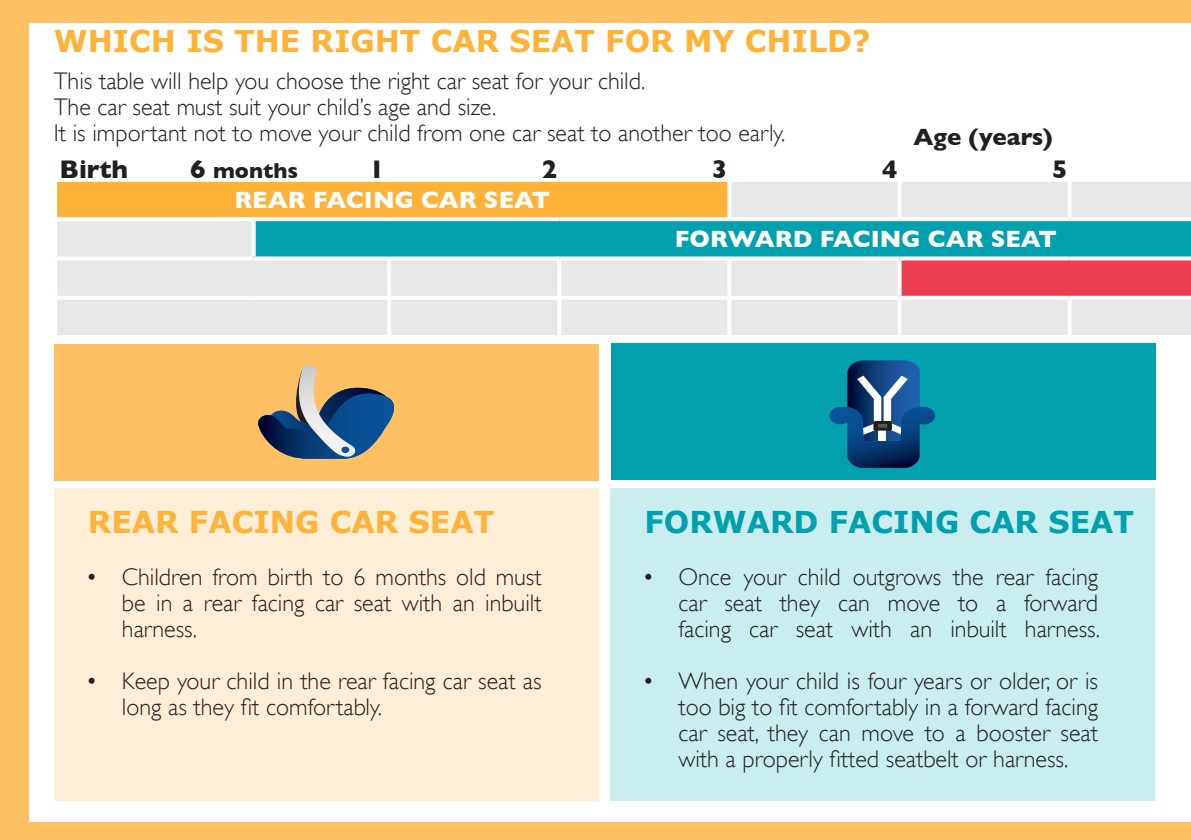
<style>
.page{position:relative;width:1191px;height:840px;background:#fff}
.page>*{position:absolute;margin:0;border:0;box-sizing:border-box;transform-origin:0 0}
.t1{font:700 30px "Verdana";color:#ffb238}
.t2{font:700 30px "Verdana";color:#00a0af}
.t3{font:700 26px "Gill Sans";color:#231f20}
.t4{font:300 24px/26px "Gill Sans";color:#231f20;text-align:justify}
.t5{font:700 24px "Gill Sans";color:#fff}
.t6{font:700 24px "Gill Sans";color:#231f20}
.t7{font:700 22px "Gill Sans";color:#231f20}
.s1{font-size:26px}
</style>
<div class="page">
<div style="left:0;top:0;width:1191px;height:839px;background:#ffc064"></div>
<div style="left:30px;top:23px;width:1161px;height:798px;background:#fff"></div>
<div style="left:54px;top:344px;width:544px;height:136px;background:#ffc064"></div>
<svg style="left:258px;top:365px;width:137px;height:93px"></svg>
<div style="left:341px;top:446px;width:8px;height:7px;background:#08539a;border-radius:50%"></div>
<div style="left:611px;top:343px;width:544px;height:136px;background:#00a0af"></div>
<svg style="left:847px;top:360px;width:73px;height:46px;background:#346093"></svg>
<img style="left:829px;top:406px;width:106px;height:62px">
<div style="left:54px;top:488px;width:544px;height:311px;background:#ffeed8"></div>
<div style="left:610px;top:488px;width:544px;height:311px;background:#caedef"></div>
<svg style="left:57px;top:182px;width:1134px;height:153px;background:#ebdcc5"></svg>
<div style="left:254px;top:219px;width:937px;height:39px;background:#00a0af"></div>
<div style="left:899px;top:258px;width:292px;height:39px;background:#eb3e51"></div>
<svg style="left:55px;top:180px;width:199px;height:2px"></svg>
<svg style="left:254px;top:181px;width:135px;height:1px"></svg>
<svg style="left:389px;top:180px;width:170px;height:2px"></svg>
<svg style="left:559px;top:180px;width:170px;height:2px"></svg>
<svg style="left:727px;top:182px;width:4px;height:35px"></svg>
<svg style="left:897px;top:182px;width:4px;height:35px"></svg>
<svg style="left:1067px;top:182px;width:4px;height:35px"></svg>
<svg style="left:55px;top:217px;width:199px;height:4px"></svg>
<svg style="left:254px;top:217px;width:135px;height:4px"></svg>
<svg style="left:252px;top:221px;width:4px;height:35px"></svg>
<svg style="left:389px;top:217px;width:170px;height:4px"></svg>
<svg style="left:559px;top:217px;width:170px;height:4px"></svg>
<hr style="left:729px;top:217px;width:170px;height:4px;background:#fff">
<hr style="left:899px;top:217px;width:170px;height:4px;background:#fff">
<hr style="left:1069px;top:217px;width:122px;height:4px;background:#fff">
<hr style="left:53px;top:256px;width:201px;height:4px;background:#fff">
<svg style="left:254px;top:256px;width:135px;height:4px"></svg>
<svg style="left:389px;top:256px;width:170px;height:4px"></svg>
<hr style="left:387px;top:260px;width:4px;height:35px;background:#fff">
<svg style="left:559px;top:256px;width:170px;height:4px"></svg>
<hr style="left:557px;top:260px;width:4px;height:35px;background:#fff">
<svg style="left:729px;top:256px;width:170px;height:4px"></svg>
<hr style="left:727px;top:260px;width:4px;height:35px;background:#fff">
<svg style="left:899px;top:256px;width:170px;height:4px"></svg>
<svg style="left:897px;top:260px;width:4px;height:35px"></svg>
<svg style="left:1069px;top:256px;width:122px;height:4px"></svg>
<svg style="left:57px;top:295px;width:197px;height:4px"></svg>
<svg style="left:254px;top:295px;width:135px;height:4px"></svg>
<svg style="left:389px;top:295px;width:170px;height:4px"></svg>
<hr style="left:387px;top:299px;width:4px;height:36px;background:#fff">
<svg style="left:559px;top:295px;width:170px;height:4px"></svg>
<hr style="left:557px;top:299px;width:4px;height:36px;background:#fff">
<svg style="left:729px;top:295px;width:170px;height:4px"></svg>
<hr style="left:727px;top:299px;width:4px;height:36px;background:#fff">
<svg style="left:899px;top:295px;width:170px;height:4px"></svg>
<svg style="left:897px;top:299px;width:4px;height:36px"></svg>
<svg style="left:1069px;top:295px;width:122px;height:4px"></svg>
<svg style="left:1067px;top:299px;width:4px;height:36px"></svg>
<p class="t1" style="left:54px;top:20px;width:818px">WHICH IS THE RIGHT CAR SEAT FOR MY CHILD?</p>
<p class="t4" style="left:54px;top:68px;width:593px">This table will help you choose the right car seat for your child.</p>
<p class="t4" style="left:54px;top:94px;width:444px">The car seat must suit your child’s age and size.</p>
<p class="t4" style="left:54px;top:120px;width:733px">It is important not to move your child from one car seat to another too early.</p>
<p class="t3" style="left:60px;top:154px;width:70px">Birth</p>
<p class="t7" style="left:190px;top:157px;width:109px"><span class="s1">6</span> months</p>
<p class="t3" style="left:369px;top:154px;width:17px">1</p>
<p class="t3" style="left:542px;top:154px;width:17px">2</p>
<p class="t3" style="left:712px;top:154px;width:17px">3</p>
<p class="t3" style="left:882px;top:154px;width:17px">4</p>
<p class="t3" style="left:1052px;top:154px;width:17px">5</p>
<p class="t5" style="left:234px;top:185px;width:317px">REAR FACING CAR SEAT</p>
<p class="t5" style="left:674px;top:225px;width:384px">FORWARD FACING CAR SEAT</p>
<p class="t6" style="left:913px;top:123px;width:141px">Age (years)</p>
<p class="t1" style="left:88px;top:500px;width:408px">REAR FACING CAR SEAT</p>
<p class="t4" style="left:122px;top:563px;width:421px;text-indent:-36px">• Children from birth to 6 months old must be in a rear facing car seat with an inbuilt harness.</p>
<p class="t4" style="left:122px;top:667px;width:421px;text-indent:-36px">• Keep your child in the rear facing car seat as long as they fit comfortably.</p>
<p class="t2" style="left:644px;top:500px;width:491px">FORWARD FACING CAR SEAT</p>
<p class="t4" style="left:678px;top:563px;width:423px;text-indent:-36px">• Once your child outgrows the rear facing car seat they can move to a forward facing car seat with an inbuilt harness.</p>
<p class="t4" style="left:678px;top:667px;width:421px;text-indent:-36px">• When your child is four years or older, or is too big to fit comfortably in a forward facing car seat, they can move to a booster seat with a properly fitted seatbelt or harness.</p>
</div>
